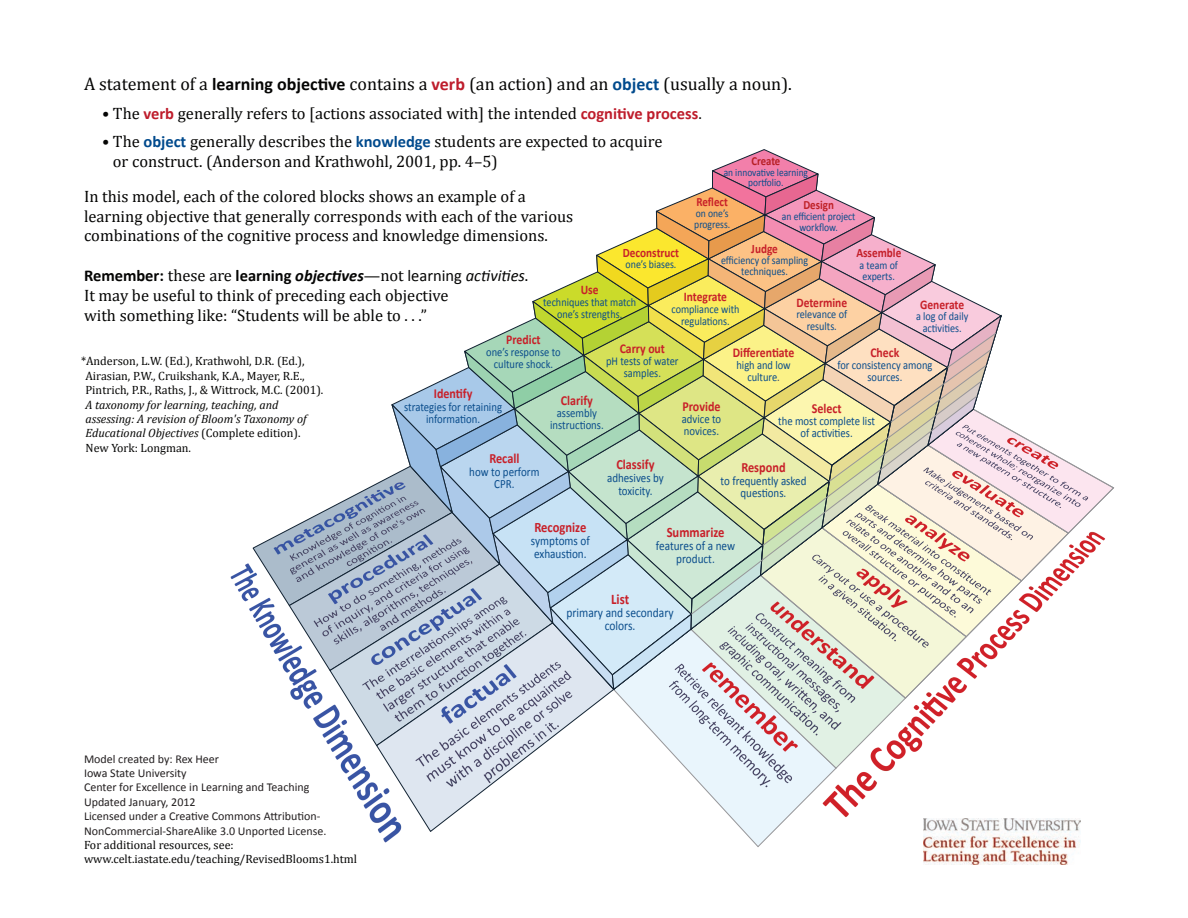
<style>
.page{position:relative;width:1188px;height:918px;background:#fff}
.page>*{position:absolute;margin:0;border:0;box-sizing:border-box;transform-origin:0 0}
.t1{font:18px "Cambria";color:#050504}
.t2{font:16.5px/19.8px "Cambria";color:#050504}
.t3{font:700 16.5px "Calibri";color:#050504}
.t4{font:700 14.7px "Calibri";color:#c82029;scale:.87 1}
.t5{font:700 14.4px "Calibri";color:#c82029;scale:.87 1}
.t6{font:700 14.1px "Calibri";color:#c82029;scale:.87 1}
.t7{font:700 13.8px "Calibri";color:#c82029;scale:.87 1}
.t8{font:700 13.5px "Calibri";color:#c82029;scale:.87 1}
.t9{font:700 13.2px "Calibri";color:#c82029;scale:.87 1}
.t10{font:13.2px/13.2px "Calibri";color:#0a4d8c;text-align:center;scale:.87 1}
.t11{font:12.9px/12.9px "Calibri";color:#0a4d8c;text-align:center;scale:.87 1}
.t12{font:700 12.9px "Calibri";color:#c82029;scale:.87 1}
.t13{font:700 12.9px "Calibri";color:#c4202a;scale:.87 1}
.t14{font:12.6px/12.6px "Calibri";color:#0a4d8c;text-align:center;scale:.87 1}
.t15{font:700 12.6px "Calibri";letter-spacing:-.005em;color:#c82029;scale:.87 1}
.t16{font:700 12.6px "Calibri";color:#bf2127;scale:.87 1}
.t17{font:12.3px/12.3px "Calibri";color:#0a4d8c;text-align:center;scale:.87 1}
.t18{font:700 12.3px "Calibri";letter-spacing:-.01em;color:#b71f25;scale:.87 1}
.t19{font:12px/14.4px "Cambria";color:#050504}
.t20{font:12px/14.4px "Calibri";color:#231f20}
.t21{font:italic 12px/14.4px "Cambria";color:#050504}
.t22{font:12px/12px "Calibri";color:#0a4d8c;text-align:center;scale:.87 1}
.t23{font:11.7px/11.7px "Calibri";color:#0a4d8c;text-align:center;scale:.87 1}
.t24{font:11.4px/11.4px "Calibri";color:#0a4d8c;scale:.87 1}
.t25{font:11.1px/11.1px "Calibri";color:#0a4d8c;text-align:center;scale:.87 1}
.t26{font:10.8px/10.8px "Calibri";color:#0a4d8c;text-align:center;scale:.87 1}
.s1{font-family:"Calibri";font-weight:700}
.s2{font-family:"Calibri";font-weight:700;color:#be1d2c}
.s3{font-family:"Calibri";font-weight:700;color:#004a8d}
.s4{font-family:"Calibri"}
.s5{font-family:"Cambria";font-weight:400}
.s6{font-style:italic}
.s7{font-weight:400}
.s8{font-weight:400;font-style:italic}
.s9{font-style:normal}
.s10{color:#3f405e}
</style>
<div class="page">
<img style="left:923px;top:820px;width:157px;height:44px">
<svg style="left:733px;top:820px;width:52px;height:27px"></svg>
<img style="left:686px;top:769px;width:390px;height:51px">
<img style="left:230px;top:547px;width:282px;height:296px">
<svg style="left:253px;top:149px;width:861px;height:620px"></svg>
<p class="t1" style="left:84px;top:73px;width:709px">A statement of a <span class="s1">learning objective</span> contains a <span class="s2">verb</span> (an action) and an <span class="s3">object</span> (usually a noun).</p>
<p class="t2" style="left:102px;top:103px;width:602px">• The <span class="s2">verb</span> generally refers to [actions associated with] the intended <span class="s2">cognitive process</span><span class="s4">.</span></p>
<p class="t2" style="left:113px;top:132px;width:551px;text-indent:-11px">• The <span class="s3">object</span> generally describes the <span class="s3">knowledge</span> students are expected to acquire or construct. (Anderson and Krathwohl, 2001, pp. 4–5)</p>
<p class="t18" style="left:751px;top:153px;width:35px">Create</p>
<p class="t26" style="left:724px;top:167px;width:98px">an innovative learning portfolio.</p>
<p class="t2" style="left:84px;top:186px;width:491px">In this model, each of the colored blocks shows an example of a learning objective that generally corresponds with each of the various combinations of the cognitive process and knowledge dimensions.</p>
<p class="t3" style="left:84px;top:265px;width:446px">Remember: <span class="s5">these are</span> learning <span class="s6">objectives</span><span class="s5">—not</span> <span class="s7">learning</span> <span class="s8">activities</span><span class="s5">.</span></p>
<p class="t2" style="left:84px;top:285px;width:366px">It may be useful to think of preceding each objective with something like: “Students will be able to . . .”</p>
<p class="t15" style="left:697px;top:194px;width:38px">Reflect</p>
<p class="t25" style="left:694px;top:208px;width:43px;text-align:left">on one’s progress.</p>
<p class="t16" style="left:803px;top:196px;width:37px">Design</p>
<p class="t25" style="left:782px;top:211px;width:86px">an efficient project workflow.</p>
<p class="t12" style="left:751px;top:240px;width:32px">Judge</p>
<p class="t24" style="left:721px;top:255px;width:102px;text-align:center">efficiency of sampling techniques.</p>
<p class="t13" style="left:856px;top:245px;width:53px">Assemble</p>
<p class="t24" style="left:860px;top:259px;width:46px">a team of experts.</p>
<p class="t12" style="left:623px;top:244px;width:66px">Deconstruct</p>
<p class="t24" style="left:626px;top:259px;width:60px">one’s biases.</p>
<p class="t9" style="left:581px;top:282px;width:22px">Use</p>
<p class="t23" style="left:543px;top:296px;width:108px">techniques that match one’s strengths.</p>
<p class="t9" style="left:684px;top:289px;width:51px">Integrate</p>
<p class="t23" style="left:671px;top:303px;width:80px">compliance with regulations.</p>
<p class="t9" style="left:796px;top:294px;width:60px">Determine</p>
<p class="t23" style="left:797px;top:309px;width:60px">relevance of results.</p>
<p class="t9" style="left:920px;top:296px;width:52px">Generate</p>
<p class="t23" style="left:916px;top:311px;width:62px">a log of daily activities.</p>
<p class="t19" style="left:86px;top:354px;width:239px;text-indent:-4px">*Anderson, L.W. (Ed.), Krathwohl, D.R. (Ed.),<br>Airasian, P.W., Cruikshank, K.A., Mayer, R.E.,<br>Pintrich, P.R., Raths, J., &amp; Wittrock, M.C. (2001).</p>
<p class="t21" style="left:86px;top:397px;width:223px">A taxonomy for learning, teaching, and assessing: A revision of Bloom's Taxonomy of Educational Objectives <span class="s9">(Complete edition).<br>New York: Longman.</span></p>
<p class="t8" style="left:506px;top:331px;width:41px">Predict</p>
<p class="t22" style="left:486px;top:346px;width:87px">one’s response to culture shock.</p>
<p class="t8" style="left:620px;top:340px;width:54px">Carry out</p>
<p class="t22" style="left:606px;top:355px;width:85px">pH tests of water samples.</p>
<p class="t7" style="left:434px;top:385px;width:46px">Identify</p>
<p class="t17" style="left:404px;top:400px;width:114px">strategies for retaining information.</p>
<p class="t7" style="left:561px;top:391px;width:38px">Clarify</p>
<p class="t17" style="left:550px;top:407px;width:63px">assembly instructions.</p>
<p class="t7" style="left:682px;top:397px;width:45px">Provide</p>
<p class="t17" style="left:682px;top:413px;width:47px;text-align:left">advice to novices.</p>
<p class="t8" style="left:733px;top:344px;width:72px">Differentiate</p>
<p class="t22" style="left:737px;top:359px;width:64px">high and low culture<span class="s10">.</span></p>
<p class="t8" style="left:870px;top:344px;width:35px">Check</p>
<p class="t22" style="left:837px;top:359px;width:111px">for consistency among sources.</p>
<p class="t7" style="left:812px;top:399px;width:36px">Select</p>
<p class="t17" style="left:778px;top:415px;width:113px">the most complete list of activities.</p>
<p class="t6" style="left:489px;top:450px;width:36px">Recall</p>
<p class="t14" style="left:469px;top:465px;width:82px">how to perform<br>CPR.</p>
<p class="t5" style="left:534px;top:518px;width:61px">Recognize</p>
<p class="t11" style="left:531px;top:535px;width:69px;text-align:left">symptoms of exhaustion.</p>
<p class="t6" style="left:616px;top:456px;width:45px">Classify</p>
<p class="t14" style="left:607px;top:472px;width:67px">adhesives by toxicity.</p>
<p class="t6" style="left:741px;top:458px;width:52px">Respond</p>
<p class="t14" style="left:721px;top:474px;width:100px">to frequently asked questions.</p>
<p class="t5" style="left:667px;top:523px;width:68px">Summarize</p>
<p class="t11" style="left:656px;top:539px;width:93px">features of a new product.</p>
<p class="t4" style="left:611px;top:589px;width:22px">List</p>
<p class="t10" style="left:566px;top:606px;width:125px">primary and secondary colors.</p>
<p class="t20" style="left:84px;top:752px;width:244px">Model created by: Rex Heer<br>Iowa State University<br>Center for Excellence in Learning and Teaching Updated January, 2012<br>Licensed under a Creative Commons Attribution-NonCommercial-ShareAlike 3.0 Unported License.</p>
<p class="t19" style="left:84px;top:838px;width:275px">For additional resources, see: www.celt.iastate.edu/teaching/RevisedBlooms1.html</p>
</div>
